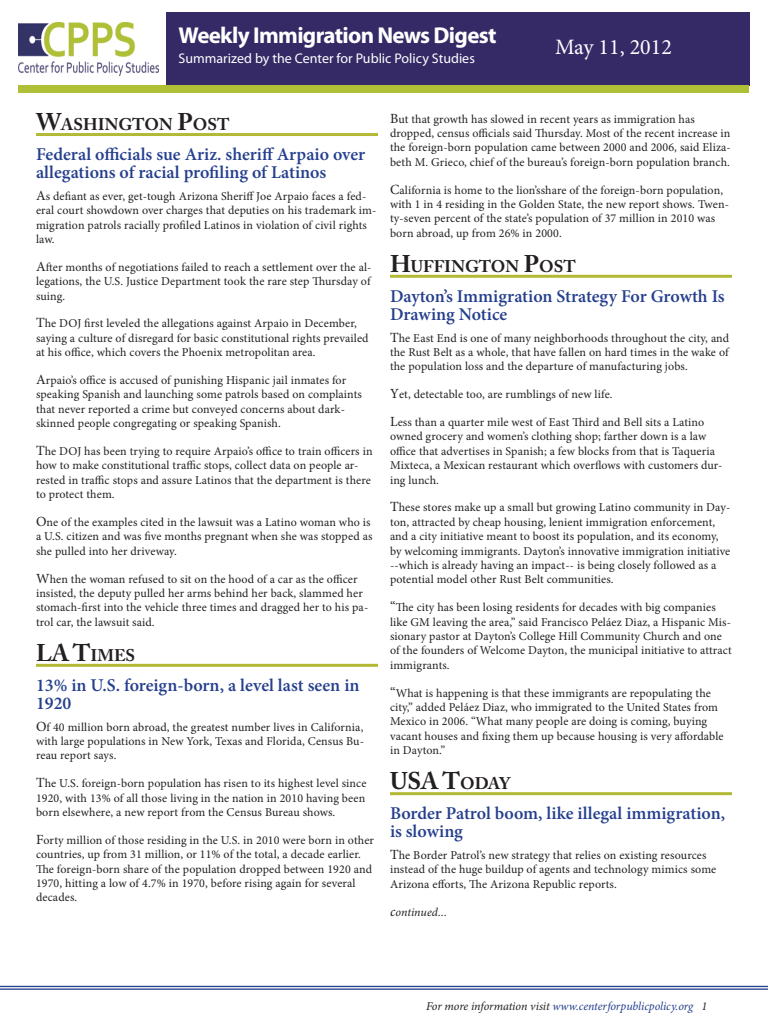
<style>
.page{position:relative;width:768px;height:1024px;background:#fff}
.page>*{position:absolute;margin:0;border:0;box-sizing:border-box;transform-origin:0 0}
.Newspaper_Name_Headi{font:700 24px "Adobe Caslon Pro";color:#231f20}
.Title_1{font:700 23px "Myriad Pro";letter-spacing:-.03em;color:#fff}
.t1{font:22px "Minion Pro";color:#fff}
.Article_Heading{font:600 18px/18px "Minion Pro";color:#253f8e}
.Newspaper_Name_Headi-2{font:700 16.8px "Adobe Caslon Pro";color:#231f20}
.Title_1-2{font:14px "Myriad Pro";color:#fff}
.Article_Text{font:12px/14.4px "Minion Pro";letter-spacing:.01em;color:#231f20}
.t2{font:italic 12px "Minion Pro";letter-spacing:-.01em;color:#253f8e}
.Article_Text-2{font:italic 12px "Minion Pro";color:#231f20}
.s1{font-size:24px}
.s2{font-size:14px}
.s3{color:#231f20}
</style>
<div class="page">
<hr style="left:0;top:986px;width:768px;height:1px;background:#253f8e">
<hr style="left:0;top:988px;width:768px;height:2px;background:#253f8e">
<div style="left:166px;top:12px;width:583px;height:73px;background:#352a66"></div>
<div style="left:19px;top:85px;width:730px;height:7px;background:#b0c036"></div>
<img style="left:19px;top:22px;width:139px;height:53px">
<hr style="left:36px;top:133px;width:342px;height:3px;background:#b2ba35">
<hr style="left:36px;top:664px;width:342px;height:3px;background:#b2ba35">
<hr style="left:390px;top:275px;width:342px;height:3px;background:#b2ba35">
<hr style="left:390px;top:792px;width:342px;height:3px;background:#b2ba35">
<p class="Title_1" style="left:179px;top:21px;width:319px">Weekly Immigration News Digest</p>
<p class="Title_1-2" style="left:179px;top:50px;width:298px">Summarized by the Center for Public Policy Studies</p>
<p class="t1" style="left:555px;top:32px;width:118px">May 11, 2012</p>
<p class="Newspaper_Name_Headi-2" style="left:36px;top:114px;width:195px"><span class="s1">W</span>ASHINGTON <span class="s1">P</span>OST</p>
<p class="Article_Heading" style="left:36px;top:145px;width:331px">Federal officials sue Ariz. sheriff Arpaio over allegations of racial profiling of Latinos</p>
<p class="Article_Text" style="left:36px;top:189px;width:342px"><span class="s2">A</span>s defiant as ever, get-tough Arizona Sheriff Joe Arpaio faces a fed&shy;eral court showdown over charges that deputies on his trademark im&shy;migration patrols racially profiled Latinos in violation of civil rights law.</p>
<p class="Article_Text" style="left:36px;top:260px;width:337px;text-align:justify"><span class="s2">A</span>fter months of negotiations failed to reach a settlement over the al&shy;legations, the U.S. Justice Department took the rare step Thursday of suing.</p>
<p class="Article_Text" style="left:36px;top:316px;width:334px"><span class="s2">T</span>he DOJ first leveled the allegations against Arpaio in December, saying a culture of disregard for basic constitutional rights prevailed at his office, which covers the Phoenix metropolitan area.</p>
<p class="Article_Text" style="left:36px;top:373px;width:327px"><span class="s2">A</span>rpaio’s office is accused of punishing Hispanic jail inmates for speaking Spanish and launching some patrols based on complaints that never reported a crime but conveyed concerns about dark&shy;skinned people congregating or speaking Spanish.</p>
<p class="Article_Text" style="left:36px;top:444px;width:338px"><span class="s2">T</span>he DOJ has been trying to require Arpaio’s office to train officers in how to make constitutional traffic stops, collect data on people ar&shy;rested in traffic stops and assure Latinos that the department is there to protect them.</p>
<p class="Article_Text" style="left:36px;top:515px;width:338px"><span class="s2">O</span>ne of the examples cited in the lawsuit was a Latino woman who is a U.S. citizen and was five months pregnant when she was stopped as she pulled into her driveway.</p>
<p class="Article_Text" style="left:36px;top:572px;width:334px"><span class="s2">W</span>hen the woman refused to sit on the hood of a car as the officer insisted, the deputy pulled her arms behind her back, slammed her stomach-first into the vehicle three times and dragged her to his pa&shy;trol car, the lawsuit said.</p>
<p class="Newspaper_Name_Headi-2" style="left:36px;top:645px;width:101px"><span class="s1">LA T</span>IMES</p>
<p class="Article_Heading" style="left:36px;top:676px;width:325px">13% in U.S. foreign-born, a level last seen in<br>1920</p>
<p class="Article_Text" style="left:36px;top:720px;width:330px;text-align:justify"><span class="s2">O</span>f 40 million born abroad, the greatest number lives in California, with large populations in New York, Texas and Florida, Census Bu&shy;reau report says.</p>
<p class="Article_Text" style="left:36px;top:776px;width:332px;text-align:justify"><span class="s2">T</span>he U.S. foreign-born population has risen to its highest level since 1920, with 13% of all those living in the nation in 2010 having been born elsewhere, a new report from the Census Bureau shows.</p>
<p class="Article_Text" style="left:36px;top:833px;width:340px"><span class="s2">F</span>orty million of those residing in the U.S. in 2010 were born in other countries, up from 31 million, or 11% of the total, a decade earlier.<br>The foreign-born share of the population dropped between 1920 and 1970, hitting a low of 4.7% in 1970, before rising again for several decades.</p>
<p class="Article_Text" style="left:390px;top:112px;width:342px"><span class="s2">B</span>ut that growth has slowed in recent years as immigration has dropped, census officials said Thursday. Most of the recent increase in the foreign-born population came between 2000 and 2006, said Eliza&shy;beth M. Grieco, chief of the bureau’s foreign-born population branch.</p>
<p class="Article_Text" style="left:390px;top:183px;width:341px"><span class="s2">C</span>alifornia is home to the lion’sshare of the foreign-born population, with 1 in 4 residing in the Golden State, the new report shows. Twen&shy;ty-seven percent of the state’s population of 37 million in 2010 was born abroad, up from 26% in 2000.</p>
<p class="Newspaper_Name_Headi-2" style="left:390px;top:256px;width:187px"><span class="s1">H</span>UFFINGTON <span class="s1">P</span>OST</p>
<p class="Article_Heading" style="left:390px;top:287px;width:336px">Dayton’s Immigration Strategy For Growth Is<br>Drawing Notice</p>
<p class="Article_Text" style="left:390px;top:331px;width:341px;text-align:justify"><span class="s2">T</span>he East End is one of many neighborhoods throughout the city, and the Rust Belt as a whole, that have fallen on hard times in the wake of the population loss and the departure of manufacturing jobs.</p>
<p class="Article_Text" style="left:390px;top:387px;width:224px"><span class="s2">Y</span>et, detectable too, are rumblings of new life.</p>
<p class="Article_Text" style="left:390px;top:415px;width:334px"><span class="s2">L</span>ess than a quarter mile west of East Third and Bell sits a Latino owned grocery and women’s clothing shop; farther down is a law office that advertises in Spanish; a few blocks from that is Taqueria Mixteca, a Mexican restaurant which overflows with customers dur&shy;ing lunch.</p>
<p class="Article_Text" style="left:390px;top:500px;width:342px"><span class="s2">T</span>hese stores make up a small but growing Latino community in Day&shy;ton, attracted by cheap housing, lenient immigration enforcement, and a city initiative meant to boost its population, and its economy, by welcoming immigrants. Dayton’s innovative immigration initiative --which is already having an impact-- is being closely followed as a potential model other Rust Belt communities.</p>
<p class="Article_Text" style="left:390px;top:600px;width:343px"><span class="s2">“</span>The city has been losing residents for decades with big companies like GM leaving the area,” said Francisco Peláez Diaz, a Hispanic Mis&shy;sionary pastor at Dayton’s College Hill Community Church and one of the founders of Welcome Dayton, the municipal initiative to attract immigrants.</p>
<p class="Article_Text" style="left:390px;top:686px;width:335px"><span class="s2">“</span>What is happening is that these immigrants are repopulating the city,” added Peláez Diaz, who immigrated to the United States from Mexico in 2006. “What many people are doing is coming, buying vacant houses and fixing them up because housing is very affordable in Dayton.”</p>
<p class="Newspaper_Name_Headi" style="left:390px;top:767px;width:18px">USA</p>
<p class="Newspaper_Name_Headi-2" style="left:442px;top:774px;width:69px"><span class="s1">T</span>ODAY</p>
<p class="Article_Heading" style="left:390px;top:804px;width:337px">Border Patrol boom, like illegal immigration, is slowing</p>
<p class="Article_Text" style="left:390px;top:848px;width:328px"><span class="s2">T</span>he Border Patrol’s new strategy that relies on existing resources instead of the huge buildup of agents and technology mimics some<br>Arizona efforts, The Arizona Republic reports.</p>
<p class="Article_Text-2" style="left:390px;top:904px;width:58px"><span class="s2">c</span>ontinued...</p>
<p class="t2" style="left:426px;top:998px;width:283px"><span class="s3">For more information visit</span> www.centerforpublicpolicy.org <span class="s3">1</span></p>
</div>
